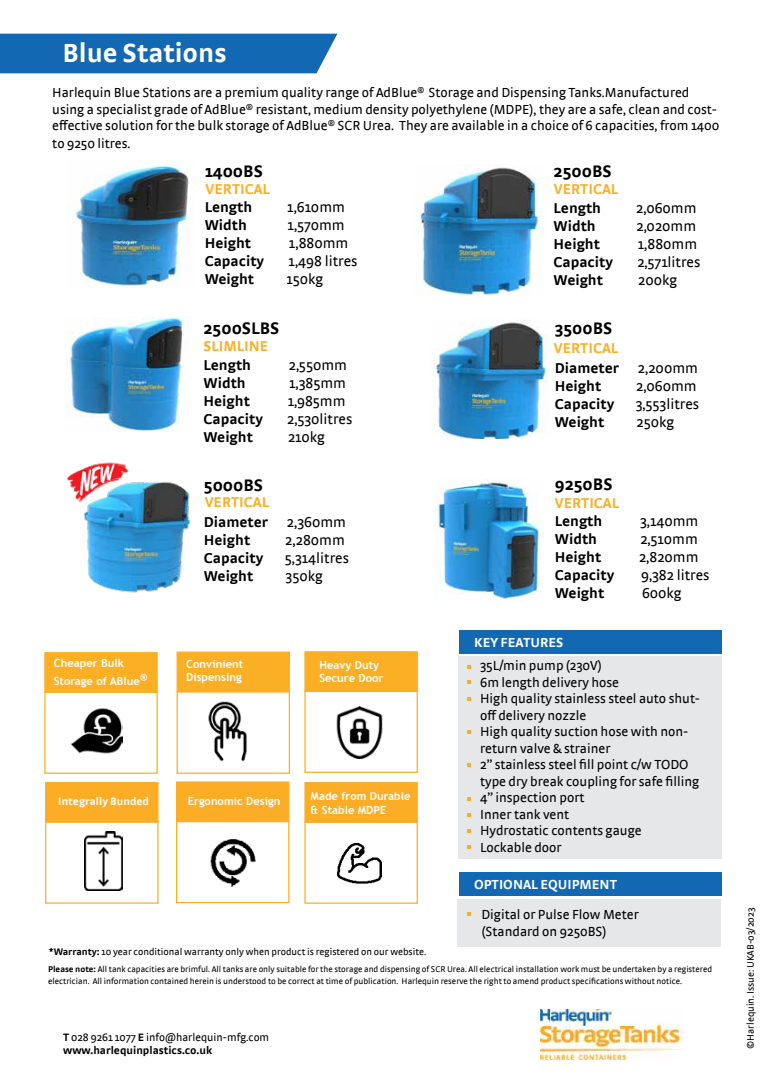
<style>
.page{position:relative;width:780px;height:1088px;background:#fff}
.page>*{position:absolute;margin:0;border:0;box-sizing:border-box;transform-origin:0 0}
.t1{font:700 27.5px "Strada";color:#fff}
.t2{font:700 17.5px "Strada";color:#000}
.t3{font:15px "Strada";color:#000}
.t4{font:700 15px "Strada";color:#000}
.t5{font:700 15px "Strada";color:#fbaf25}
.t6{font:13.75px/16.5px "Strada";color:#000}
.t7{font:700 13.75px "Strada";color:#fff}
.t8{font:700 11.25px/13.5px "Trebuchet MS";color:#fff}
.t9{font:11.25px/13.5px "Strada";color:#000}
.t10{font:700 11.25px "Strada";color:#fff}
.t11{font:10px "Strada";color:#000}
.t12{font:8.75px/12px "Strada";color:#000}
.s1{font-family:"Strada";font-weight:400;font-size:15px}
.s2{font-weight:700}
</style>
<div class="page">
<div style="left:0;top:34px;width:337px;height:39px;background:#1268b3"></div>
<img style="left:66px;top:164px;width:129px;height:124px">
<img style="left:83px;top:482px;width:108px;height:111px">
<img style="left:432px;top:319px;width:115px;height:119px">
<img style="left:415px;top:164px;width:129px;height:131px">
<img style="left:437px;top:480px;width:106px;height:121px">
<img style="left:541px;top:1009px;width:142px;height:51px">
<img style="left:66px;top:317px;width:121px;height:114px">
<div style="left:459px;top:631px;width:262px;height:23px;background:#1268b3"></div>
<div style="left:458px;top:656px;width:264px;height:203px;background:#e6e7e8"></div>
<img style="left:67px;top:462px;width:63px;height:42px">
<div style="left:44px;top:691px;width:114px;height:83px;border:1px solid #fbaf25"></div>
<div style="left:44px;top:652px;width:114px;height:41px;background:#fbaf25;border:1px solid #fbaf25"></div>
<img style="left:72px;top:708px;width:51px;height:46px">
<div style="left:45px;top:821px;width:113px;height:83px;border:1px solid #fbaf25"></div>
<div style="left:45px;top:782px;width:113px;height:41px;background:#fbad25;border:1px solid #fbaf25"></div>
<img style="left:85px;top:832px;width:38px;height:59px">
<div style="left:176px;top:820px;width:113px;height:83px;border:1px solid #fbaf25"></div>
<div style="left:176px;top:781px;width:113px;height:41px;background:#fbad25;border:1px solid #fbaf25"></div>
<img style="left:210px;top:838px;width:46px;height:49px">
<div style="left:304px;top:690px;width:114px;height:83px;border:1px solid #fbaf25"></div>
<div style="left:304px;top:651px;width:114px;height:41px;background:#fbaf25;border:1px solid #fbaf25"></div>
<img style="left:336px;top:707px;width:47px;height:51px">
<div style="left:176px;top:691px;width:114px;height:83px;border:1px solid #fbaf25"></div>
<div style="left:176px;top:651px;width:114px;height:41px;background:#fbaf25;border:1px solid #fbaf25"></div>
<img style="left:208px;top:701px;width:39px;height:61px">
<div style="left:304px;top:821px;width:114px;height:83px;border:1px solid #fbaf25"></div>
<div style="left:304px;top:782px;width:114px;height:41px;background:#fbad25;border:1px solid #fbaf25"></div>
<img style="left:337px;top:843px;width:44px;height:41px">
<svg style="left:467px;top:665px;width:4px;height:4px"></svg>
<svg style="left:467px;top:680px;width:4px;height:4px"></svg>
<svg style="left:467px;top:697px;width:4px;height:4px"></svg>
<svg style="left:467px;top:730px;width:4px;height:4px"></svg>
<svg style="left:467px;top:763px;width:4px;height:4px"></svg>
<svg style="left:467px;top:797px;width:4px;height:4px"></svg>
<svg style="left:467px;top:813px;width:4px;height:3px"></svg>
<svg style="left:467px;top:829px;width:4px;height:3px"></svg>
<svg style="left:467px;top:845px;width:4px;height:4px"></svg>
<div style="left:459px;top:872px;width:262px;height:24px;background:#1268b3"></div>
<div style="left:457px;top:899px;width:264px;height:48px;background:#e6e7e8"></div>
<svg style="left:467px;top:912px;width:4px;height:4px"></svg>
<h1 class="t1" style="left:62px;top:36px;width:165px">Blue Stations</h1>
<p class="t6" style="left:52px;top:84px;width:668px">Harlequin Blue Stations are a premium quality range of AdBlue® Storage and Dispensing Tanks.Manufactured using a specialist grade of AdBlue® resistant, medium density polyethylene (MDPE), they are a safe, clean and cost&shy;effective solution for the bulk storage of AdBlue® SCR Urea. They are available in a choice of 6 capacities, from 1400</p>
<p class="t6" style="left:52px;top:135px;width:80px">to 9250 litres.</p>
<p class="t2" style="left:205px;top:161px;width:60px">1400BS</p>
<p class="t4" style="left:205px;top:197px;width:49px">Length</p>
<p class="t3" style="left:287px;top:198px;width:59px">1,610mm</p>
<p class="t4" style="left:205px;top:215px;width:44px">Width</p>
<p class="t3" style="left:287px;top:216px;width:59px">1,570mm</p>
<p class="t4" style="left:205px;top:233px;width:48px">Height</p>
<p class="t3" style="left:289px;top:234px;width:61px">1,880mm</p>
<p class="t4" style="left:205px;top:251px;width:61px">Capacity</p>
<p class="t3" style="left:288px;top:252px;width:70px">1,498 litres</p>
<p class="t4" style="left:205px;top:269px;width:51px">Weight</p>
<p class="t3" style="left:286px;top:270px;width:38px">150kg</p>
<p class="t2" style="left:553px;top:161px;width:60px">2500BS</p>
<p class="t4" style="left:553px;top:199px;width:49px">Length</p>
<p class="t3" style="left:636px;top:199px;width:62px">2,060mm</p>
<p class="t4" style="left:553px;top:217px;width:44px">Width</p>
<p class="t3" style="left:636px;top:217px;width:61px">2,020mm</p>
<p class="t4" style="left:553px;top:235px;width:48px">Height</p>
<p class="t3" style="left:637px;top:235px;width:61px">1,880mm</p>
<p class="t4" style="left:553px;top:253px;width:61px">Capacity</p>
<p class="t3" style="left:637px;top:253px;width:64px">2,571litres</p>
<p class="t4" style="left:553px;top:271px;width:51px">Weight</p>
<p class="t3" style="left:638px;top:271px;width:41px">200kg</p>
<p class="t5" style="left:206px;top:180px;width:66px">VERTICAL</p>
<p class="t5" style="left:554px;top:180px;width:66px">VERTICAL</p>
<p class="t2" style="left:203px;top:318px;width:77px">2500SLBS</p>
<p class="t4" style="left:203px;top:356px;width:49px">Length</p>
<p class="t3" style="left:289px;top:356px;width:60px">2,550mm</p>
<p class="t4" style="left:203px;top:374px;width:44px">Width</p>
<p class="t3" style="left:289px;top:374px;width:59px">1,385mm</p>
<p class="t4" style="left:203px;top:392px;width:48px">Height</p>
<p class="t3" style="left:288px;top:392px;width:59px">1,985mm</p>
<p class="t4" style="left:203px;top:410px;width:61px">Capacity</p>
<p class="t3" style="left:287px;top:410px;width:66px">2,530litres</p>
<p class="t4" style="left:203px;top:428px;width:51px">Weight</p>
<p class="t3" style="left:288px;top:428px;width:38px">210kg</p>
<p class="t5" style="left:203px;top:337px;width:66px">SLIMLINE</p>
<p class="t2" style="left:555px;top:317px;width:59px">3500BS</p>
<p class="t4" style="left:555px;top:359px;width:66px">Diameter</p>
<p class="t3" style="left:638px;top:359px;width:62px">2,200mm</p>
<p class="t4" style="left:555px;top:377px;width:48px">Height</p>
<p class="t3" style="left:636px;top:377px;width:62px">2,060mm</p>
<p class="t4" style="left:555px;top:395px;width:61px">Capacity</p>
<p class="t3" style="left:636px;top:395px;width:65px">3,553litres</p>
<p class="t4" style="left:555px;top:413px;width:51px">Weight</p>
<p class="t3" style="left:636px;top:413px;width:39px">250kg</p>
<p class="t5" style="left:554px;top:339px;width:66px">VERTICAL</p>
<p class="t2" style="left:555px;top:473px;width:59px">9250BS</p>
<p class="t4" style="left:555px;top:512px;width:49px">Length</p>
<p class="t3" style="left:640px;top:512px;width:60px">3,140mm</p>
<p class="t4" style="left:555px;top:530px;width:44px">Width</p>
<p class="t3" style="left:640px;top:530px;width:59px">2,510mm</p>
<p class="t4" style="left:555px;top:548px;width:48px">Height</p>
<p class="t3" style="left:639px;top:548px;width:61px">2,820mm</p>
<p class="t4" style="left:555px;top:566px;width:61px">Capacity</p>
<p class="t3" style="left:641px;top:566px;width:70px">9,382 litres</p>
<p class="t4" style="left:555px;top:584px;width:51px">Weight</p>
<p class="t3" style="left:642px;top:584px;width:41px">600kg</p>
<p class="t2" style="left:204px;top:474px;width:61px">5000BS</p>
<p class="t4" style="left:204px;top:513px;width:66px">Diameter</p>
<p class="t3" style="left:287px;top:513px;width:61px">2,360mm</p>
<p class="t4" style="left:204px;top:531px;width:48px">Height</p>
<p class="t3" style="left:285px;top:531px;width:61px">2,280mm</p>
<p class="t4" style="left:204px;top:549px;width:61px">Capacity</p>
<p class="t3" style="left:285px;top:549px;width:66px">5,314litres</p>
<p class="t4" style="left:204px;top:567px;width:51px">Weight</p>
<p class="t3" style="left:285px;top:567px;width:39px">350kg</p>
<p class="t5" style="left:205px;top:493px;width:66px">VERTICAL</p>
<p class="t5" style="left:555px;top:494px;width:66px">VERTICAL</p>
<p class="t8" style="left:54px;top:654px;width:96px;line-height:18px">Cheaper Bulk<br>Storage of ABlue<span class="s1">®</span></p>
<p class="t8" style="left:186px;top:657px;width:59px">Convinient<br>Dispensing</p>
<p class="t8" style="left:319px;top:658px;width:66px">Heavy Duty<br>Secure Door</p>
<p class="t10" style="left:58px;top:794px;width:92px">Integrally Bunded</p>
<p class="t8" style="left:188px;top:794px;width:94px">Ergonomic Design</p>
<p class="t8" style="left:310px;top:790px;width:101px">Made from Durable &amp; Stable MDPE</p>
<p class="t11" style="left:49px;top:946px;width:379px"><span class="s2">*Warranty:</span> 10 year conditional warranty only when product is registered on our website.</p>
<p class="t7" style="left:474px;top:634px;width:91px">KEY FEATURES</p>
<p class="t6" style="left:480px;top:657px;width:221px">35L/min pump (230V)<br>6m length delivery hose<br>High quality stainless steel auto shut&shy;off delivery nozzle<br>High quality suction hose with non&shy;return valve &amp; strainer<br>2” stainless steel fill point c/w TODO type dry break coupling for safe filling<br>4” inspection port<br>Inner tank vent<br>Hydrostatic contents gauge<br>Lockable door</p>
<p class="t7" style="left:474px;top:876px;width:144px">OPTIONAL EQUIPMENT</p>
<p class="t6" style="left:481px;top:906px;width:159px">Digital or Pulse Flow Meter (Standard on 9250BS)</p>
<p class="t12" style="left:48px;top:963px;width:665px"><span class="s2">Please note:</span> All tank capacities are brimful. All tanks are only suitable for the storage and dispensing of SCR Urea. All electrical installation work must be undertaken by a registered electrician. All information contained herein is understood to be correct at time of publication. Harlequin reserve the right to amend product specifications without notice.</p>
<p class="t9" style="left:63px;top:1030px;width:208px"><span class="s2">T</span> 028 9261 1077 <span class="s2">E</span> info@harlequin-mfg.com <span class="s2">www.harlequinplastics.co.uk</span></p>
<p class="t11" style="left:744px;top:1049px;width:143px;rotate:-90deg">©Harlequin. Issue: UKAB-03/2023</p>
</div>
